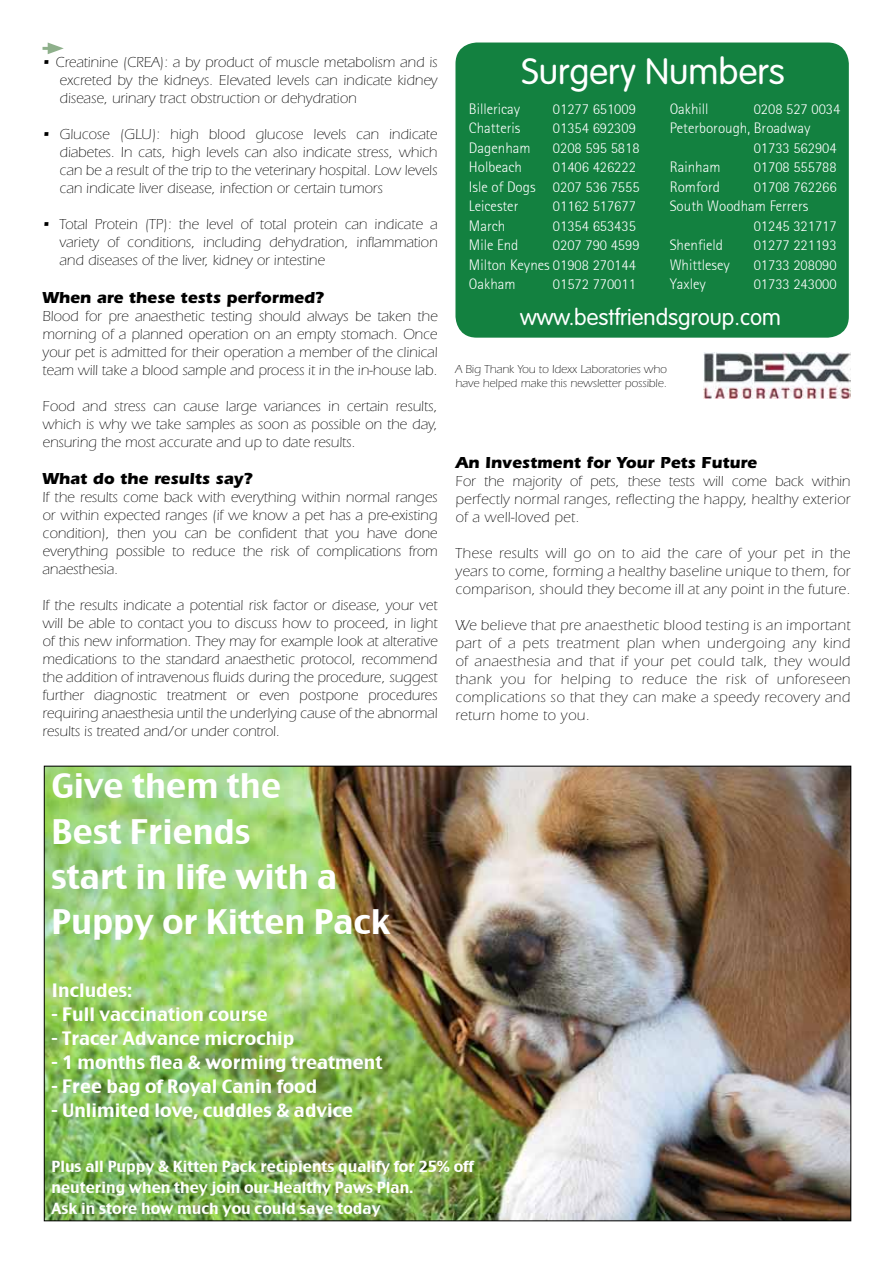
<style>
.page{position:relative;width:893px;height:1263px;background:#fff}
.page>*{position:absolute;margin:0;border:0;box-sizing:border-box;transform-origin:0 0}
.t1{font:300 36px "VAG Rounded";color:#fff}
.t2{font:33.15px/45.2px "Charcoal CY";color:#fff}
.t3{font:300 22.5px "VAG Rounded";color:#fff}
.t4{font:18px "Charcoal CY";color:#fff}
.t5{font:700 16.5px "Itc Eras";color:#000}
.t6{font:300 15px/18px "ITC Eras Std";color:#000;text-align:justify}
.t7{font:300 15px/19.5px "Rotis Sans Serif";color:#fff}
.t8{font:15px/21px "Charcoal CY";color:#fff}
.t9{font:300 12px/14.4px "ITC Eras Std";color:#000}
</style>
<div class="page">
<svg style="left:43px;top:43px;width:21px;height:11px"></svg>
<div style="left:455px;top:43px;width:394px;height:295px;background:#138140;border-radius:21px"></div>
<img style="left:704px;top:353px;width:146px;height:45px">
<img style="left:44px;top:765px;width:808px;height:456px">
<p class="t6" style="left:60px;top:53px;width:379px;text-indent:-17px">• Creatinine (CREA): a by product of muscle metabolism and is excreted by the kidneys. Elevated levels can indicate kidney disease, urinary tract obstruction or dehydration</p>
<p class="t6" style="left:60px;top:125px;width:379px;text-indent:-17px">• Glucose (GLU): high blood glucose levels can indicate diabetes. In cats, high levels can also indicate stress, which can be a result of the trip to the veterinary hospital. Low levels can indicate liver disease, infection or certain tumors</p>
<p class="t6" style="left:60px;top:215px;width:379px;text-indent:-17px">• Total Protein (TP): the level of total protein can indicate a variety of conditions, including dehydration, inflammation and diseases of the liver, kidney or intestine</p>
<p class="t5" style="left:43px;top:287px;width:283px">When are these tests performed?</p>
<p class="t6" style="left:43px;top:307px;width:396px">Blood for pre anaesthetic testing should always be taken the morning of a planned operation on an empty stomach. Once your pet is admitted for their operation a member of the clinical team will take a blood sample and process it in the in-house lab.</p>
<p class="t6" style="left:43px;top:397px;width:397px">Food and stress can cause large variances in certain results, which is why we take samples as soon as possible on the day, ensuring the most accurate and up to date results.</p>
<p class="t5" style="left:43px;top:469px;width:211px">What do the results say?</p>
<p class="t6" style="left:43px;top:489px;width:396px">If the results come back with everything within normal ranges or within expected ranges (if we know a pet has a pre-existing condition), then you can be confident that you have done everything possible to reduce the risk of complications from anaesthesia.</p>
<p class="t6" style="left:43px;top:597px;width:396px">If the results indicate a potential risk factor or disease, your vet will be able to contact you to discuss how to proceed, in light of this new information. They may for example look at alterative medications to the standard anaesthetic protocol, recommend the addition of intravenous fluids during the procedure, suggest further diagnostic treatment or even postpone procedures requiring anaesthesia until the underlying cause of the abnormal results is treated and/or under control.</p>
<h2 class="t2" style="left:52px;top:763px;width:340px">Give them the<br>Best Friends<br>start in life with a<br>Puppy or Kitten Pack</h2>
<h1 class="t1" style="left:521px;top:51px;width:265px">Surgery Numbers</h1>
<p class="t7" style="left:670px;top:99px;width:40px">Oakhill</p>
<p class="t7" style="left:754px;top:99px;width:88px">0208 527 0034</p>
<p class="t7" style="left:670px;top:119px;width:142px">Peterborough, Broadway</p>
<p class="t7" style="left:754px;top:138px;width:84px">01733 562904</p>
<p class="t7" style="left:670px;top:158px;width:52px">Rainham</p>
<p class="t7" style="left:754px;top:158px;width:84px">01708 555788</p>
<p class="t7" style="left:670px;top:177px;width:52px">Romford</p>
<p class="t7" style="left:754px;top:177px;width:84px">01708 762266</p>
<p class="t7" style="left:670px;top:197px;width:140px">South Woodham Ferrers</p>
<p class="t7" style="left:754px;top:216px;width:84px">01245 321717</p>
<p class="t7" style="left:670px;top:236px;width:55px">Shenfield</p>
<p class="t7" style="left:754px;top:236px;width:84px">01277 221193</p>
<p class="t7" style="left:670px;top:255px;width:62px">Whittlesey</p>
<p class="t7" style="left:754px;top:255px;width:84px">01733 208090</p>
<p class="t7" style="left:670px;top:275px;width:38px">Yaxley</p>
<p class="t7" style="left:754px;top:275px;width:84px">01733 243000</p>
<h3 class="t3" style="left:520px;top:304px;width:262px">www.bestfriendsgroup.com</h3>
<p class="t9" style="left:455px;top:362px;width:213px">A Big Thank You to Idexx Laboratories who have helped make this newsletter possible.</p>
<p class="t7" style="left:469px;top:99px;width:53px">Billericay</p>
<p class="t7" style="left:553px;top:99px;width:84px">01277 651009</p>
<p class="t7" style="left:469px;top:119px;width:53px">Chatteris</p>
<p class="t7" style="left:553px;top:119px;width:84px">01354 692309</p>
<p class="t7" style="left:469px;top:138px;width:63px">Dagenham</p>
<p class="t7" style="left:553px;top:138px;width:88px">0208 595 5818</p>
<p class="t7" style="left:469px;top:158px;width:55px">Holbeach</p>
<p class="t7" style="left:469px;top:158px;width:172px;text-indent:84px">01406 426222<br>Isle of Dogs 0207 536 7555<br>Leicester</p>
<p class="t7" style="left:553px;top:197px;width:84px">01162 517677</p>
<p class="t7" style="left:469px;top:216px;width:38px">March</p>
<p class="t7" style="left:553px;top:216px;width:84px">01354 653435</p>
<p class="t7" style="left:469px;top:236px;width:51px">Mile End</p>
<p class="t7" style="left:469px;top:236px;width:172px;text-indent:84px">0207 790 4599<br>Milton Keynes 01908 270144<br>Oakham</p>
<p class="t7" style="left:553px;top:275px;width:84px">01572 770011</p>
<p class="t5" style="left:455px;top:453px;width:303px">An Investment for Your Pets Future</p>
<p class="t6" style="left:455px;top:472px;width:396px">For the majority of pets, these tests will come back within perfectly normal ranges, reflecting the happy, healthy exterior of a well-loved pet.</p>
<p class="t6" style="left:455px;top:544px;width:396px">These results will go on to aid the care of your pet in the years to come, forming a healthy baseline unique to them, for comparison, should they become ill at any point in the future.</p>
<p class="t6" style="left:455px;top:616px;width:396px">We believe that pre anaesthetic blood testing is an important part of a pets treatment plan when undergoing any kind of anaesthesia and that if your pet could talk, they would thank you for helping to reduce the risk of unforeseen complications so that they can make a speedy recovery and return home to you.</p>
<p class="t4" style="left:52px;top:979px;width:82px">Includes:</p>
<p class="t4" style="left:52px;top:1003px;width:218px">- Full vaccination course</p>
<p class="t4" style="left:52px;top:1027px;width:244px">- Tracer Advance microchip</p>
<p class="t4" style="left:52px;top:1051px;width:332px">- 1 months flea &amp; worming treatment</p>
<p class="t4" style="left:52px;top:1075px;width:267px">- Free bag of Royal Canin food</p>
<p class="t4" style="left:52px;top:1099px;width:303px">- Unlimited love, cuddles &amp; advice</p>
<p class="t8" style="left:52px;top:1155px;width:423px">Plus all Puppy &amp; Kitten Pack recipients qualify for 25% off neutering when they join our Healthy Paws Plan.<br>Ask in store how much you could save today</p>
</div>
